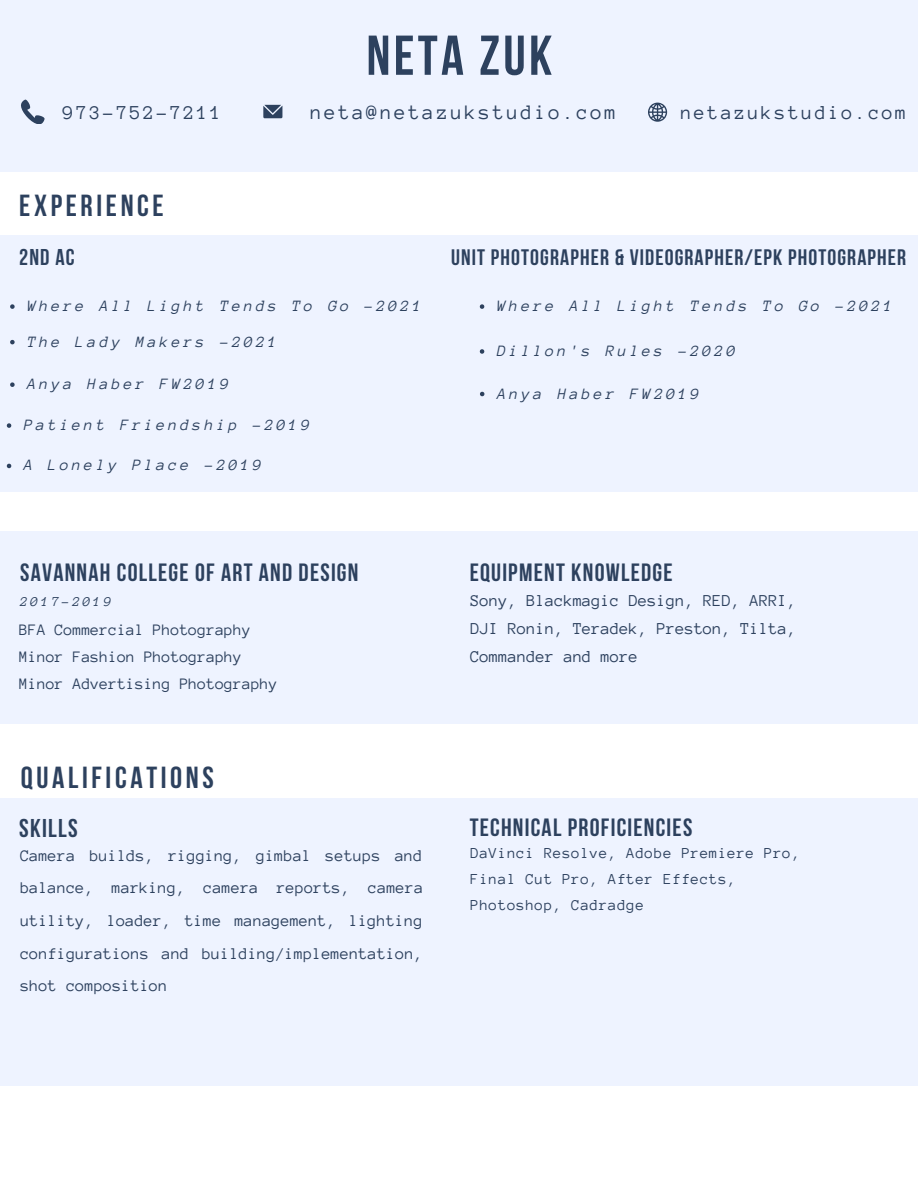
<style>
.page{position:relative;width:918px;height:1188px;background:#fff}
.page>*{position:absolute;margin:0;border:0;box-sizing:border-box;transform-origin:0 0}
.t1{font:700 55.95px "Bebas Neue";letter-spacing:.06em;color:#2d415e}
.t2{font:700 30.3px "Bebas Neue";letter-spacing:.12em;color:#2d415e}
.t3{font:700 25.65px "Bebas Neue";letter-spacing:.05em;color:#2d415e}
.t4{font:700 24.9px "Bebas Neue";letter-spacing:.05em;color:#2d415e}
.t5{font:700 22.8px "Bebas Neue";color:#2d415e}
.t6{font:700 22.35px "Bebas Neue";letter-spacing:.05em;color:#2d415e}
.t7{font:21px "Anonymous Pro";letter-spacing:.12em;color:#2d415e}
.t8{font:20.1px "Anonymous Pro";letter-spacing:.12em;color:#2d415e}
.t9{font:17.1px/28.2px "Anonymous Pro";color:#2d415e;text-align:justify}
.t10{font:16.8px/32.7px "Anonymous Pro";letter-spacing:.005em;color:#2d415e;text-align:justify}
.t11{font:16.35px "Anonymous Pro";color:#2d415e}
.t12{font:italic 16.2px "Anonymous Pro";letter-spacing:.2em;color:#2d415e}
.t13{font:15.6px/25.8px "Anonymous Pro";letter-spacing:.045em;color:#2d415e}
.t14{font:italic 13.95px "Anonymous Pro";letter-spacing:.2em;color:#2d415e}
</style>
<div class="page">
<div style="left:0;top:532px;width:918px;height:191px;background:#eef3ff"></div>
<div style="left:0;top:236px;width:918px;height:255px;background:#eef3ff"></div>
<div style="left:0;top:799px;width:918px;height:287px;background:#eef3ff"></div>
<div style="left:0;top:0;width:918px;height:171px;background:#eef3ff"></div>
<svg style="left:21px;top:100px;width:24px;height:23px"></svg>
<svg style="left:263px;top:105px;width:19px;height:13px"></svg>
<svg style="left:648px;top:103px;width:19px;height:19px"></svg>
<svg style="left:10px;top:340px;width:5px;height:4px"></svg>
<svg style="left:7px;top:423px;width:4px;height:5px"></svg>
<svg style="left:7px;top:464px;width:4px;height:4px"></svg>
<svg style="left:10px;top:382px;width:5px;height:5px"></svg>
<svg style="left:10px;top:304px;width:5px;height:5px"></svg>
<svg style="left:480px;top:392px;width:4px;height:4px"></svg>
<svg style="left:480px;top:349px;width:4px;height:5px"></svg>
<svg style="left:480px;top:304px;width:4px;height:5px"></svg>
<p class="t1" style="left:367px;top:33px;width:187px">NETA ZUK</p>
<p class="t8" style="left:63px;top:102px;width:160px">973-752-7211</p>
<p class="t7" style="left:311px;top:102px;width:307px">neta@netazukstudio.com</p>
<p class="t8" style="left:681px;top:102px;width:227px">netazukstudio.com</p>
<p class="t2" style="left:19px;top:193px;width:146px">EXPERIENCE</p>
<p class="t5" style="left:19px;top:248px;width:57px">2ND AC</p>
<p class="t12" style="left:27px;top:298px;width:396px">Where All Light Tends To Go -2021</p>
<p class="t12" style="left:27px;top:333px;width:251px">The Lady Makers -2021</p>
<p class="t12" style="left:27px;top:376px;width:203px">Anya Haber FW2019</p>
<p class="t12" style="left:24px;top:417px;width:287px">Patient Friendship -2019</p>
<p class="t12" style="left:24px;top:457px;width:239px">A Lonely Place -2019</p>
<p class="t6" style="left:451px;top:248px;width:456px">UNIT PHOTOGRAPHER &amp; VIDEOGRAPHER/EPK PHOTOGRAPHER</p>
<p class="t12" style="left:497px;top:298px;width:397px">Where All Light Tends To Go -2021</p>
<p class="t12" style="left:497px;top:343px;width:240px">Dillon's Rules -2020</p>
<p class="t12" style="left:497px;top:385px;width:204px">Anya Haber FW2019</p>
<p class="t4" style="left:20px;top:563px;width:340px">SAVANNAH COLLEGE OF ART AND DESIGN</p>
<p class="t14" style="left:20px;top:595px;width:93px">2017-2019</p>
<p class="t11" style="left:19px;top:621px;width:233px">BFA Commercial Photography</p>
<p class="t11" style="left:19px;top:648px;width:224px">Minor Fashion Photography</p>
<p class="t11" style="left:19px;top:675px;width:260px">Minor Advertising Photography</p>
<p class="t2" style="left:21px;top:765px;width:194px">QUALIFICATIONS</p>
<p class="t3" style="left:19px;top:818px;width:60px">SKILLS</p>
<p class="t10" style="left:20px;top:839px;width:405px">Camera builds, rigging, gimbal setups and balance, marking, camera reports, camera utility, loader, time management, lighting configurations and building/implementation, shot composition</p>
<p class="t4" style="left:470px;top:563px;width:204px">EQUIPMENT KNOWLEDGE</p>
<p class="t9" style="left:471px;top:586px;width:327px">Sony, Blackmagic Design, RED, ARRI, DJI Ronin, Teradek, Preston, Tilta, Commander and more</p>
<p class="t4" style="left:470px;top:817px;width:224px">TECHNICAL PROFICIENCIES</p>
<p class="t13" style="left:471px;top:840px;width:331px">DaVinci Resolve, Adobe Premiere Pro,<br>Final Cut Pro, After Effects,<br>Photoshop, Cadradge</p>
</div>
